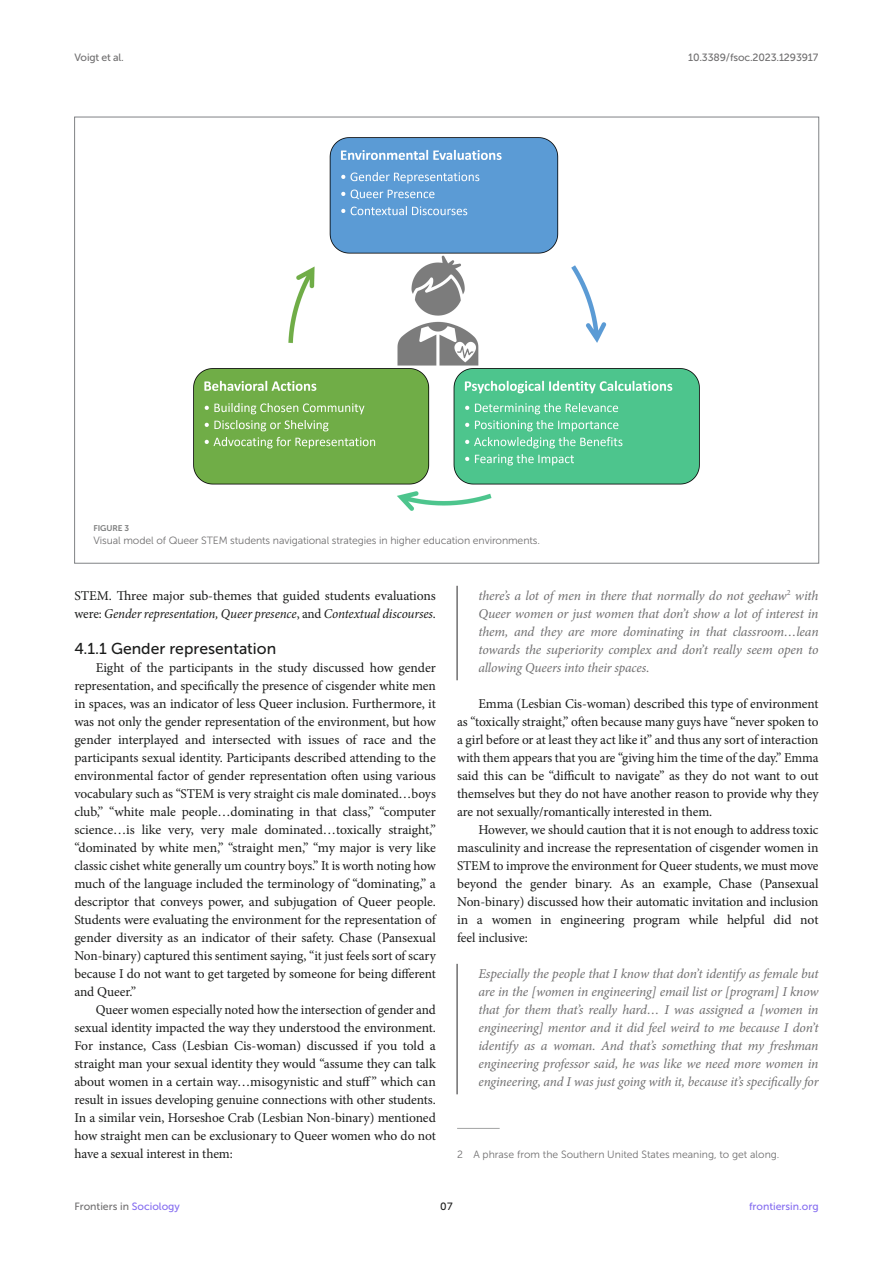
<style>
.page{position:relative;width:893px;height:1263px;background:#fff}
.page>*{position:absolute;margin:0;border:0;box-sizing:border-box;transform-origin:0 0}
.HEAD_3{font:15.75px "Museo Sans 500";color:#1b1c1b}
.TEXT_FLUSH{font:13.5px/18px "Minion Pro";letter-spacing:-.005em;color:#1b1c1b}
.BLOCK_QTN{font:13.5px "Minion Pro";letter-spacing:-.01em;color:#1b1c1b}
.BLOCK_QTN-2{font:italic 13.5px/18px "Minion Pro";letter-spacing:-.01em;color:#706f70;text-align:justify}
.TEXT{font:13.5px/18px "Minion Pro";letter-spacing:-.005em;color:#1b1c1b;text-align:justify}
.FIG_LEG{font:10.5px "Museo Sans 300";letter-spacing:-.01em;color:#706f70}
.t1{font:10.5px "Museo Sans 500";letter-spacing:-.015em;color:#706f70}
.FOOTNOTE{font:10.5px "Museo Sans 300";color:#706f70}
.t2{font:10.5px "Museo Sans 500";color:#856df0}
.t3{font:10.5px "Museo Sans 500";color:#1b1c1b}
.FIG_HD{font:8.25px "Museo Sans 700";letter-spacing:-.01em;color:#7e7f7f}
.s1{font-style:italic}
.s2{font-style:normal}
.s3{color:#856df0}
</style>
<div class="page">
<hr style="left:456px;top:586px;width:2px;height:94px;background:#706f70">
<hr style="left:456px;top:964px;width:2px;height:130px;background:#706f70">
<hr style="left:457px;top:1128px;width:43px;height:1px;background:#a2a3a3">
<img style="left:193px;top:137px;width:507px;height:374px">
<p class="t1" style="left:74px;top:51px;width:51px">Voigt et al.</p>
<p class="t1" style="left:688px;top:51px;width:132px">10.3389/fsoc.2023.1293917</p>
<p class="FIG_HD" style="left:94px;top:523px;width:37px">FIGURE 3</p>
<p class="FIG_LEG" style="left:94px;top:535px;width:448px">Visual model of Queer STEM students navigational strategies in higher education environments.</p>
<p class="TEXT_FLUSH" style="left:74px;top:587px;width:363px">STEM. Three major sub-themes that guided students evaluations were: <span class="s1">Gender representation, Queer presence</span>, and <span class="s1">Contextual discourses</span>.</p>
<p class="HEAD_3" style="left:74px;top:640px;width:203px">4.1.1 Gender representation</p>
<p class="TEXT_FLUSH" style="left:74px;top:659px;width:363px;text-align:justify;text-indent:21px">Eight of the participants in the study discussed how gender representation, and specifically the presence of cisgender white men in spaces, was an indicator of less Queer inclusion. Furthermore, it was not only the gender representation of the environment, but how gender interplayed and intersected with issues of race and the participants sexual identity. Participants described attending to the environmental factor of gender representation often using various vocabulary such as “STEM is very straight cis male dominated…boys club,” “white male people…dominating in that class,” “computer science…is like very, very male dominated…toxically straight,” “dominated by white men,” “straight men,” “my major is very like classic cishet white generally um country boys.” It is worth noting how much of the language included the terminology of “dominating,” a descriptor that conveys power, and subjugation of Queer people.<br>Students were evaluating the environment for the representation of gender diversity as an indicator of their safety. Chase (Pansexual Non-binary) captured this sentiment saying, “it just feels sort of scary because I do not want to get targeted by someone for being different and Queer.”</p>
<p class="TEXT" style="left:74px;top:1001px;width:363px;text-indent:21px">Queer women especially noted how the intersection of gender and sexual identity impacted the way they understood the environment.<br>For instance, Cass (Lesbian Cis-woman) discussed if you told a straight man your sexual identity they would “assume they can talk about women in a certain way…misogynistic and stuff” which can result in issues developing genuine connections with other students.<br>In a similar vein, Horseshoe Crab (Lesbian Non-binary) mentioned how straight men can be exclusionary to Queer women who do not have a sexual interest in them:</p>
<p class="BLOCK_QTN-2" style="left:478px;top:587px;width:342px">there’s a lot of men in there that normally do not geehaw<sup>2</sup> with Queer women or just women that don’t show a lot of interest in them, and they are more dominating in that classroom…lean towards the superiority complex and don’t really seem open to allowing Queers into their spaces<span class="s2">.</span></p>
<p class="BLOCK_QTN" style="left:478px;top:695px;width:342px">Emma (Lesbian Cis-woman) described this type of environment</p>
<p class="BLOCK_QTN" style="left:457px;top:713px;width:363px">as “toxically straight,” often because many guys have “never spoken to</p>
<p class="BLOCK_QTN" style="left:457px;top:731px;width:363px">a girl before or at least they act like it” and thus any sort of interaction</p>
<p class="BLOCK_QTN" style="left:457px;top:749px;width:363px">with them appears that you are “giving him the time of the day.” Emma</p>
<p class="BLOCK_QTN" style="left:457px;top:767px;width:363px">said this can be “difficult to navigate” as they do not want to out</p>
<p class="BLOCK_QTN" style="left:457px;top:785px;width:363px">themselves but they do not have another reason to provide why they</p>
<p class="BLOCK_QTN" style="left:457px;top:803px;width:257px">are not sexually/romantically interested in them.</p>
<p class="BLOCK_QTN" style="left:478px;top:821px;width:342px">However, we should caution that it is not enough to address toxic</p>
<p class="BLOCK_QTN" style="left:457px;top:839px;width:363px">masculinity and increase the representation of cisgender women in</p>
<p class="BLOCK_QTN" style="left:457px;top:857px;width:363px">STEM to improve the environment for Queer students, we must move</p>
<p class="BLOCK_QTN" style="left:457px;top:875px;width:363px">beyond the gender binary. As an example, Chase (Pansexual</p>
<p class="BLOCK_QTN" style="left:457px;top:893px;width:363px">Non-binary) discussed how their automatic invitation and inclusion</p>
<p class="BLOCK_QTN" style="left:457px;top:911px;width:363px">in a women in engineering program while helpful did not</p>
<p class="BLOCK_QTN" style="left:457px;top:929px;width:72px">feel inclusive:</p>
<p class="BLOCK_QTN-2" style="left:478px;top:965px;width:342px">Especially the people that I know that don’t identify as female but are in the [women in engineering] email list or [program] I know that for them that’s really hard… I was assigned a [women in engineering] mentor and it did feel weird to me because I don’t identify as a woman. And that’s something that my freshman engineering professor said, he was like we need more women in engineering, and I was just going with it, because it’s specifically for</p>
<p class="FOOTNOTE" style="left:457px;top:1149px;width:324px">2 A phrase from the Southern United States meaning, to get along.</p>
<p class="t1" style="left:74px;top:1200px;width:107px">Frontiers in <span class="s3">Sociology</span></p>
<p class="t3" style="left:440px;top:1200px;width:14px">07</p>
<p class="t2" style="left:749px;top:1200px;width:71px">frontiersin.org</p>
</div>
